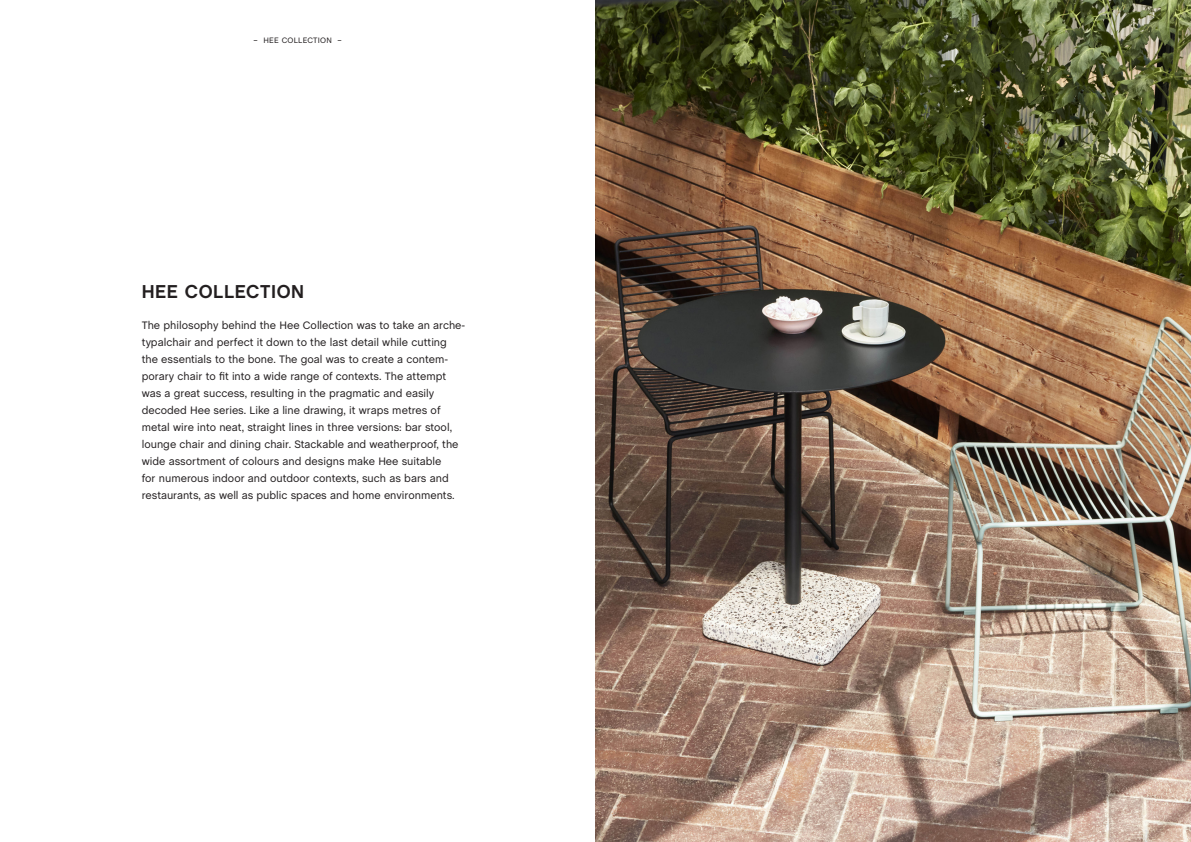
<style>
.page{position:relative;width:1191px;height:842px;background:#fff}
.page>*{position:absolute;margin:0;border:0;box-sizing:border-box;transform-origin:0 0}
._01_Header{font:700 19px "Chalet";letter-spacing:.03em;color:#231f20}
._02_Bodytext{font:11px/17px "Chalet";color:#231f20}
.t1{font:8px "Chalet";letter-spacing:.03em;color:#231f20}
</style>
<div class="page">
<img style="left:595px;top:0;width:596px;height:842px">
<p class="t1" style="left:254px;top:35px;width:90px">– HEE COLLECTION –</p>
<p class="_01_Header" style="left:142px;top:280px;width:164px">HEE COLLECTION</p>
<p class="_02_Bodytext" style="left:142px;top:317px;width:325px">The philosophy behind the Hee Collection was to take an arche&shy;typalchair and perfect it down to the last detail while cutting the essentials to the bone. The goal was to create a contem&shy;porary chair to fit into a wide range of contexts. The attempt was a great success, resulting in the pragmatic and easily decoded Hee series. Like a line drawing, it wraps metres of metal wire into neat, straight lines in three versions: bar stool, lounge chair and dining chair. Stackable and weatherproof, the wide assortment of colours and designs make Hee suitable<br>for numerous indoor and outdoor contexts, such as bars and restaurants, as well as public spaces and home environments.</p>
</div>
